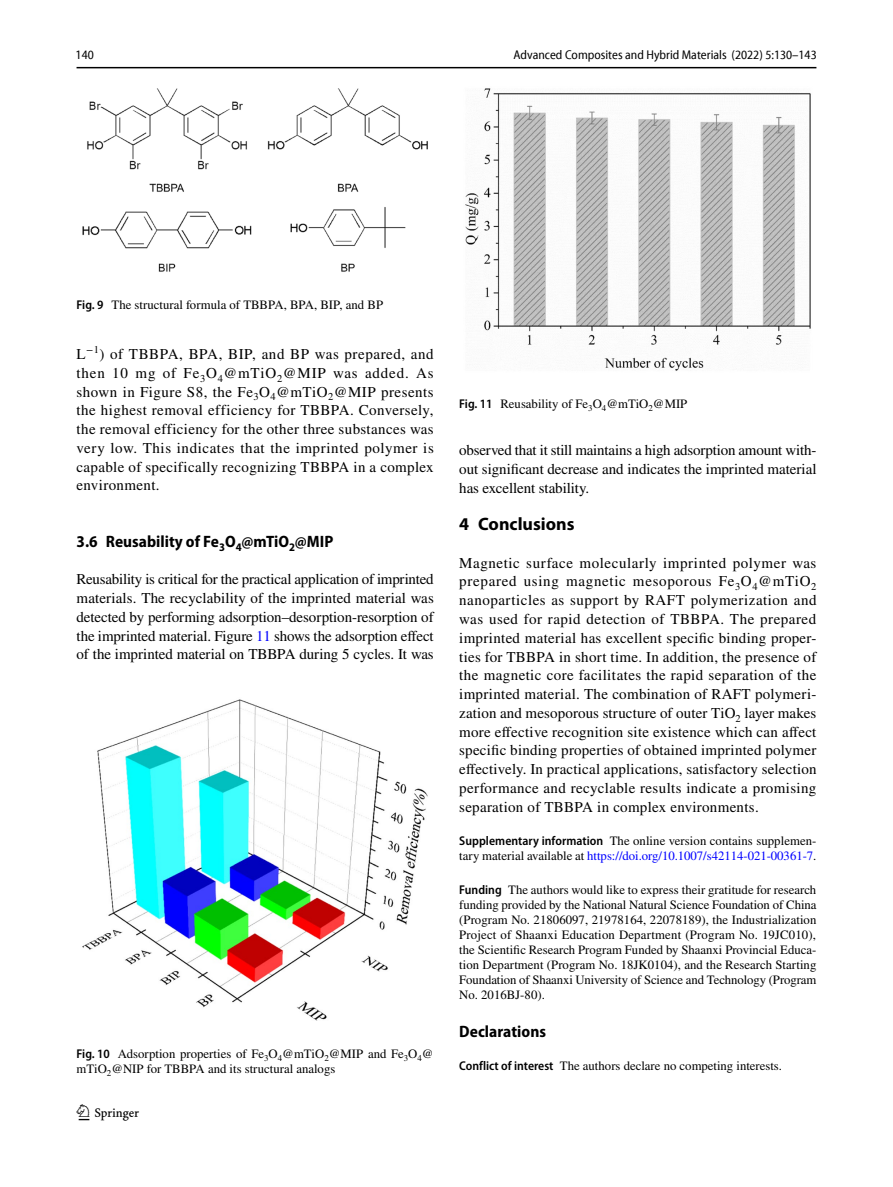
<style>
.page{position:relative;width:893px;height:1187px;background:#fff}
.page>*{position:absolute;margin:0;border:0;box-sizing:border-box;transform-origin:0 0}
.t1{font:22.5px "Springnew Regular 2";color:#000}
.t2{font:700 18px "Myriad Pro";color:#000}
.t3{font:700 semi-condensed 16.5px "Myriad Pro";color:#000}
.t4{font:15px/18.8px "STIX";letter-spacing:.005em;color:#000;text-align:justify}
.t5{font:12.75px/15px "STIX";color:#000}
.t6{font:semi-condensed 12.75px "Myriad Pro Unic";color:#000}
.s1{font-family:"Myriad Pro";font-weight:600;font-stretch:semi-condensed}
.s2{color:#00f}
</style>
<div class="page">
<hr style="left:77px;top:67px;width:739px;height:1px;background:#000">
<img style="left:82px;top:88px;width:346px;height:184px">
<img style="left:82px;top:699px;width:346px;height:322px">
<img style="left:465px;top:88px;width:346px;height:283px">
<p class="t6" style="left:76px;top:50px;width:20px">140</p>
<p class="t6" style="left:513px;top:50px;width:305px">Advanced Composites and Hybrid Materials (2022) 5:130–143</p>
<p class="t5" style="left:77px;top:298px;width:308px"><span class="s1">Fig. 9</span> The structural formula of TBBPA, BPA, BIP, and BP</p>
<p class="t4" style="left:77px;top:346px;width:359px">L<sup>−1</sup>) of TBBPA, BPA, BIP, and BP was prepared, and then 10 mg of Fe<sub>3</sub>O<sub>4</sub>@mTiO<sub>2</sub>@MIP was added. As shown in Figure S8, the Fe<sub>3</sub>O<sub>4</sub>@mTiO<sub>2</sub>@MIP presents the highest removal efficiency for TBBPA. Conversely, the removal efficiency for the other three substances was very low. This indicates that the imprinted polymer is capable of specifically recognizing TBBPA in a complex environment.</p>
<p class="t3" style="left:77px;top:532px;width:258px">3.6 Reusability of Fe<sub>3</sub>O<sub>4</sub>@mTiO<sub>2</sub>@MIP</p>
<p class="t4" style="left:77px;top:571px;width:359px">Reusability is critical for the practical application of imprinted materials. The recyclability of the imprinted material was detected by performing adsorption–desorption-resorption of the imprinted material. Figure <span class="s2">11</span> shows the adsorption effect of the imprinted material on TBBPA during 5 cycles. It was</p>
<p class="t5" style="left:77px;top:1046px;width:359px"><span class="s1">Fig. 10</span> Adsorption properties of Fe<sub>3</sub>O<sub>4</sub>@mTiO<sub>2</sub>@MIP and Fe<sub>3</sub>O<sub>4</sub>@ mTiO<sub>2</sub>@NIP for TBBPA and its structural analogs</p>
<h1 class="t1" style="left:79px;top:1104px;width:62px">1 3</h1>
<p class="t5" style="left:459px;top:396px;width:230px"><span class="s1">Fig. 11</span> Reusability of Fe<sub>3</sub>O<sub>4</sub>@mTiO<sub>2</sub>@MIP</p>
<p class="t4" style="left:459px;top:441px;width:359px">observed that it still maintains a high adsorption amount with&shy;out significant decrease and indicates the imprinted material has excellent stability.</p>
<p class="t2" style="left:459px;top:512px;width:117px">4 Conclusions</p>
<p class="t4" style="left:459px;top:554px;width:359px">Magnetic surface molecularly imprinted polymer was prepared using magnetic mesoporous Fe<sub>3</sub>O<sub>4</sub>@mTiO<sub>2 </sub>nanoparticles as support by RAFT polymerization and was used for rapid detection of TBBPA. The prepared imprinted material has excellent specific binding proper&shy;ties for TBBPA in short time. In addition, the presence of the magnetic core facilitates the rapid separation of the imprinted material. The combination of RAFT polymeri&shy;zation and mesoporous structure of outer TiO<sub>2</sub> layer makes more effective recognition site existence which can affect specific binding properties of obtained imprinted polymer effectively. In practical applications, satisfactory selection performance and recyclable results indicate a promising separation of TBBPA in complex environments.</p>
<p class="t5" style="left:459px;top:834px;width:359px"><span class="s1">Supplementary information</span> The online version contains supplemen&shy;tary material available at <span class="s2">https://doi.org/10.1007/s42114-021-00361-7</span>.</p>
<p class="t5" style="left:459px;top:883px;width:359px;text-align:justify"><span class="s1">Funding</span> The authors would like to express their gratitude for research funding provided by the National Natural Science Foundation of China (Program No. 21806097, 21978164, 22078189), the Industrialization Project of Shaanxi Education Department (Program No. 19JC010), the Scientific Research Program Funded by Shaanxi Provincial Educa&shy;tion Department (Program No. 18JK0104), and the Research Starting Foundation of Shaanxi University of Science and Technology (Program No. 2016BJ-80).</p>
<p class="t3" style="left:459px;top:1021px;width:88px">Declarations</p>
<p class="t5" style="left:459px;top:1059px;width:324px"><span class="s1">Conflict of interest</span> The authors declare no competing interests.</p>
</div>
